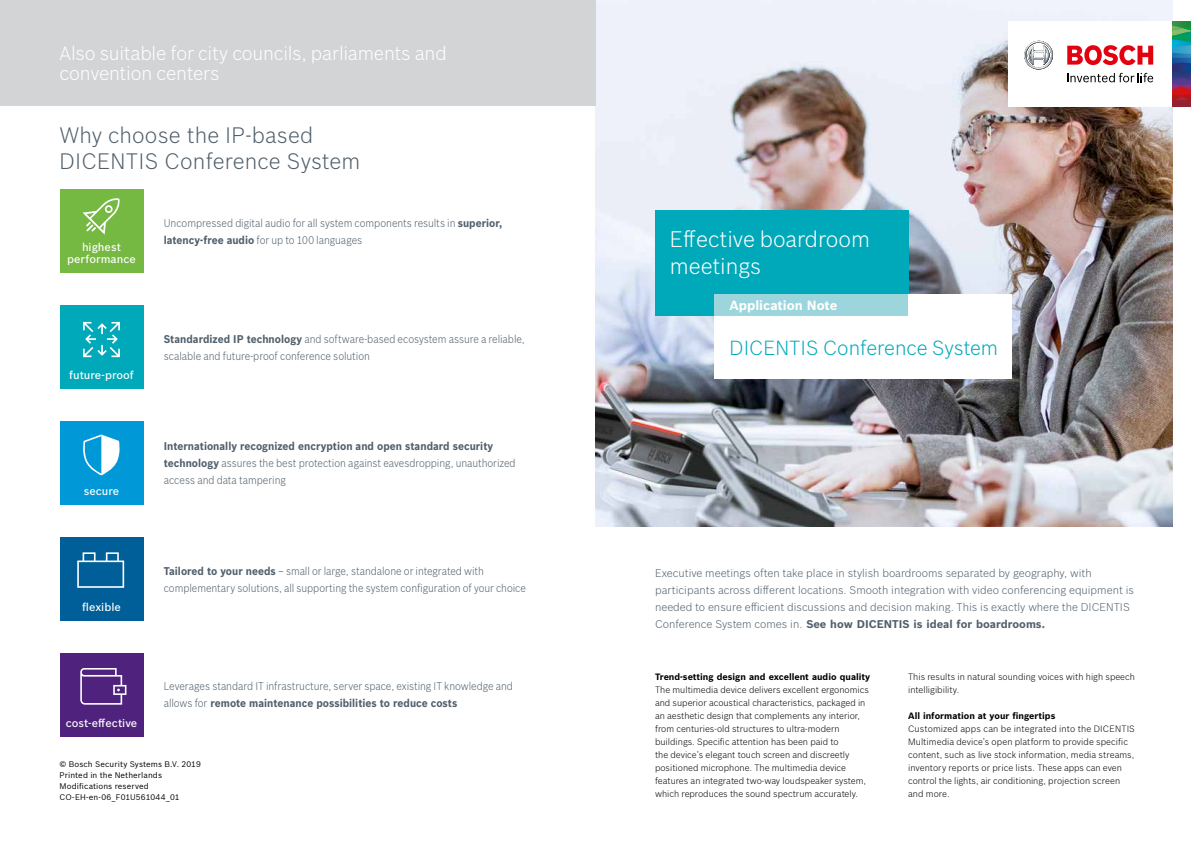
<style>
.page{position:relative;width:1191px;height:842px;background:#fff}
.page>*{position:absolute;margin:0;border:0;box-sizing:border-box;transform-origin:0 0}
.t1{font:300 22px/27px "Bosch Sans";color:#fff}
.t2{font:300 21.9px/26.2px "Bosch Sans";letter-spacing:.01em;color:#515f6b}
.t3{font:300 20px "Bosch Sans";color:#00a9b9}
.t4{font:300 19px/20.7px "Bosch Sans";letter-spacing:-.01em;color:#fff}
.t5{font:700 13px "Bosch Sans";color:#fff}
.t6{font:300 11px/17px "Bosch Sans";color:#515f6b;scale:.92 1}
.t7{font:300 11px/17px "Bosch Sans";color:#515f6b}
.t8{font:500 11px/12px "Bosch Sans";color:#fff;text-align:center}
.t9{font:300 9px/13px "Bosch Sans";color:#000}
.t10{font:700 9px "Bosch Sans";color:#000}
.t11{font:8px/11px "Bosch Sans";letter-spacing:.01em;color:#000}
.s1{font-weight:700}
</style>
<div class="page">
<img style="left:595px;top:0;width:577px;height:526px">
<div style="left:655px;top:210px;width:253px;height:106px;background:#00a9b9"></div>
<div style="left:714px;top:295px;width:298px;height:84px;background:#fff"></div>
<div style="left:714px;top:295px;width:194px;height:21px;background:#9dd5dd"></div>
<div style="left:1008px;top:21px;width:183px;height:86px;background:#fff"></div>
<svg style="left:1172px;top:21px;width:19px;height:86px;background:#4d5e72"></svg>
<svg style="left:1024px;top:41px;width:29px;height:29px"></svg>
<svg style="left:1067px;top:73px;width:86px;height:9px"></svg>
<svg style="left:1067px;top:45px;width:86px;height:20px"></svg>
<div style="left:0;top:0;width:595px;height:105px;background:#d2d4d5"></div>
<div style="left:60px;top:189px;width:83px;height:84px;background:#75b842"></div>
<div style="left:60px;top:305px;width:83px;height:84px;background:#00a9b9"></div>
<div style="left:60px;top:421px;width:83px;height:84px;background:#0098d7"></div>
<div style="left:60px;top:537px;width:83px;height:84px;background:#005f98"></div>
<div style="left:60px;top:653px;width:83px;height:84px;background:#4f227e"></div>
<svg style="left:83px;top:198px;width:37px;height:37px"></svg>
<svg style="left:83px;top:434px;width:37px;height:41px"></svg>
<svg style="left:77px;top:552px;width:47px;height:36px"></svg>
<svg style="left:83px;top:322px;width:37px;height:35px"></svg>
<svg style="left:80px;top:668px;width:46px;height:37px"></svg>
<h3 class="t4" style="left:60px;top:41px;width:389px">Also suitable for city councils, parliaments and convention centers</h3>
<h2 class="t2" style="left:59px;top:121px;width:302px">Why choose the IP-based<br>DICENTIS Conference System</h2>
<p class="t8" style="left:67px;top:241px;width:70px">highest performance</p>
<p class="t8" style="left:69px;top:368px;width:66px">future-proof</p>
<p class="t8" style="left:84px;top:484px;width:37px">secure</p>
<p class="t6" style="left:164px;top:214px;width:369px">Uncompressed digital audio for all system components results in <span class="s1">superior, latency-free audio</span> for up to 100 languages</p>
<p class="t6" style="left:164px;top:330px;width:394px"><span class="s1">Standardized IP technology</span> and software-based ecosystem assure a reliable, scalable and future-proof conference solution</p>
<p class="t6" style="left:164px;top:437px;width:384px"><span class="s1">Internationally recognized encryption and open standard security technology</span> assures the best protection against eavesdropping, unauthorized access and data tampering</p>
<p class="t8" style="left:82px;top:600px;width:40px">flexible</p>
<p class="t6" style="left:164px;top:562px;width:395px"><span class="s1">Tailored to your needs</span> – small or large, standalone or integrated with complementary solutions, all supporting the system configuration of your choice</p>
<p class="t8" style="left:66px;top:716px;width:73px">cost-effective</p>
<p class="t6" style="left:164px;top:677px;width:381px">Leverages standard IT infrastructure, server space, existing IT knowledge and allows for <span class="s1">remote maintenance possibilities to reduce costs</span></p>
<p class="t11" style="left:60px;top:758px;width:143px">© Bosch Security Systems B.V. 2019<br>Printed in the Netherlands<br>Modifications reserved<br>CO-EH-en-06_F01U561044_01</p>
<h1 class="t1" style="left:670px;top:225px;width:202px">Effective boardroom meetings</h1>
<h3 class="t5" style="left:729px;top:296px;width:109px">Application Note</h3>
<h3 class="t3" style="left:729px;top:334px;width:270px">DICENTIS Conference System</h3>
<p class="t7" style="left:655px;top:563px;width:480px">Executive meetings often take place in stylish boardrooms separated by geography, with participants across different locations. Smooth integration with video conferencing equipment is needed to ensure efficient discussions and decision making. This is exactly where the DICENTIS Conference System comes in. <span class="s1">See how DICENTIS is ideal for boardrooms.</span></p>
<p class="t10" style="left:655px;top:670px;width:217px">Trend-setting design and excellent audio quality</p>
<p class="t9" style="left:655px;top:683px;width:215px">The multimedia device delivers excellent ergonomics and superior acoustical characteristics, packaged in an aesthetic design that complements any interior, from centuries-old structures to ultra-modern buildings. Specific attention has been paid to<br>the device’s elegant touch screen and discreetly positioned microphone. The multimedia device features an integrated two-way loudspeaker system, which reproduces the sound spectrum accurately.</p>
<p class="t9" style="left:908px;top:670px;width:228px">This results in natural sounding voices with high speech intelligibility.</p>
<p class="t10" style="left:908px;top:709px;width:149px">All information at your fingertips</p>
<p class="t9" style="left:908px;top:722px;width:228px">Customized apps can be integrated into the DICENTIS Multimedia device’s open platform to provide specific content, such as live stock information, media streams, inventory reports or price lists. These apps can even control the lights, air conditioning, projection screen and more.</p>
</div>
